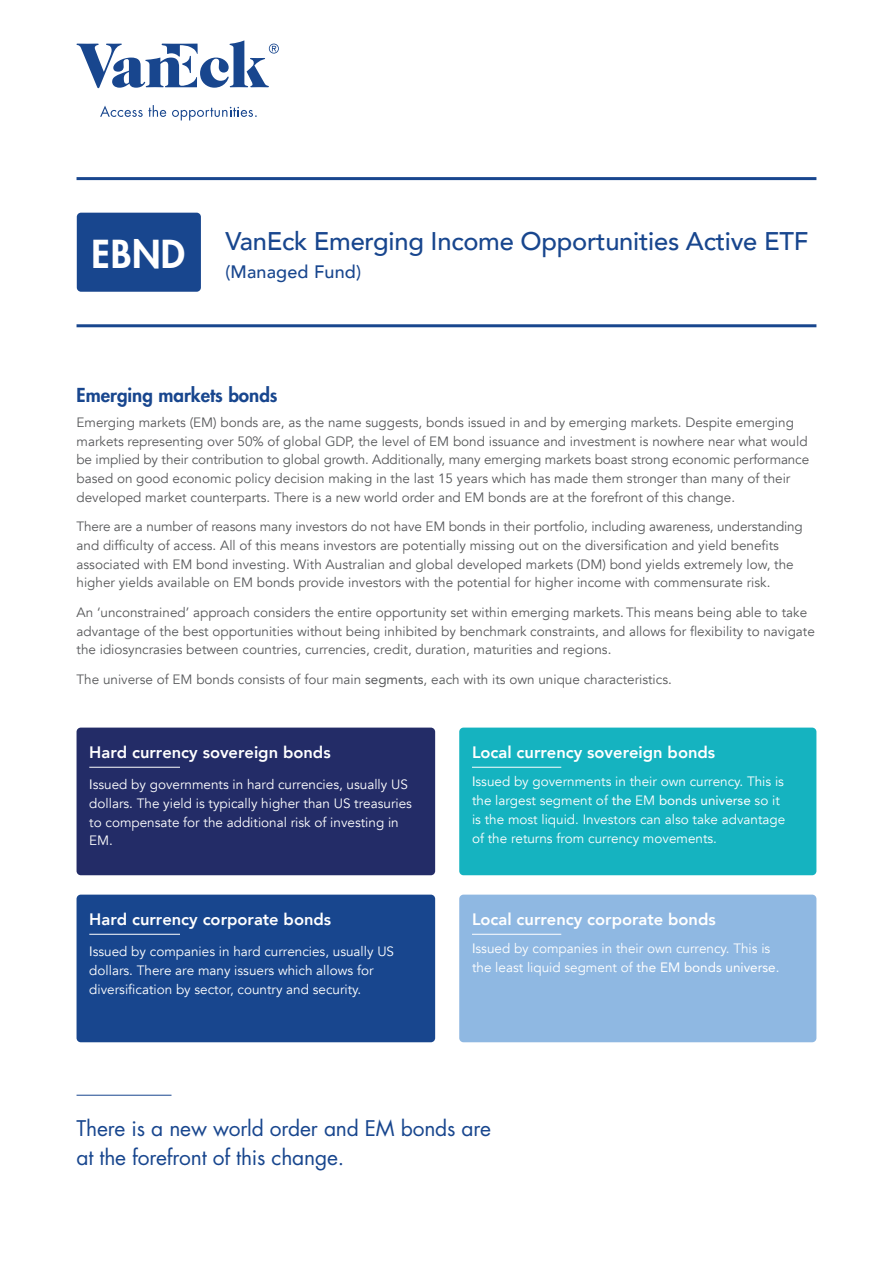
<style>
.page{position:relative;width:893px;height:1263px;background:#fff}
.page>*{position:absolute;margin:0;border:0;box-sizing:border-box;transform-origin:0 0}
.t1{font:800 37.5px "Futura Std";color:#fff}
.t2{font:500 25.5px "Avenir";letter-spacing:-.01em;color:#18468e}
.Body_copy{font:21px/28.5px "Futura Std";letter-spacing:-.01em;color:#18468e}
.Body_copy-2{font:800 18.75px "Futura Std";color:#18468e}
.t3{font:500 18px "Avenir";letter-spacing:.01em;color:#18468e}
.Body_copy-3{font:800 16.5px "Avenir";color:#fff}
.Body_copy-4{font:13.5px/18.8px "Avenir";color:#58595b}
.Body_copy-5{font:13.5px/18.8px "Avenir";color:#fff}
.s1{font-family:"Avenir LT Std"}
</style>
<div class="page">
<svg style="left:77px;top:40px;width:202px;height:48px"></svg>
<svg style="left:100px;top:105px;width:66px;height:12px"></svg>
<svg style="left:172px;top:107px;width:85px;height:13px"></svg>
<div style="left:77px;top:213px;width:124px;height:79px;background:#18468e;border-radius:4px"></div>
<hr style="left:77px;top:177px;width:739px;height:3px;background:#18468e">
<hr style="left:77px;top:324px;width:739px;height:3px;background:#18468e">
<div style="left:77px;top:728px;width:358px;height:147px;background:#232c67;border-radius:4px"></div>
<hr style="left:89px;top:767px;width:91px;height:1px;background:#fff">
<div style="left:77px;top:895px;width:358px;height:147px;background:#18468e;border-radius:4px"></div>
<hr style="left:89px;top:934px;width:91px;height:1px;background:#fff">
<div style="left:459px;top:728px;width:357px;height:147px;background:#15b3c0;border-radius:4px"></div>
<hr style="left:472px;top:767px;width:89px;height:1px;background:#fff">
<div style="left:459px;top:895px;width:357px;height:147px;background:#8fb8e2;border-radius:4px"></div>
<hr style="left:472px;top:934px;width:89px;height:1px;background:#fff">
<hr style="left:77px;top:1095px;width:94px;height:1px;background:#18468e">
<p class="t1" style="left:91px;top:230px;width:95px">EBND</p>
<p class="t2" style="left:225px;top:219px;width:584px">VanEck Emerging Income Opportunities Active ETF</p>
<p class="t3" style="left:225px;top:256px;width:137px">(Managed Fund)</p>
<p class="Body_copy-2" style="left:77px;top:383px;width:203px">Emerging markets bonds</p>
<p class="Body_copy-4" style="left:77px;top:413px;width:734px">Emerging markets (EM) bonds are, as the name suggests, bonds issued in and by emerging markets. Despite emerging markets representing over 50% of global GDP, the level of EM bond issuance and investment is nowhere near what would be implied by their contribution to global growth. Additionally, many emerging markets boast strong economic performance based on good economic policy decision making in the last 15 years which has made them stronger than many of their developed market counterparts. There is a new world order and EM bonds are at the forefront of this change.</p>
<p class="Body_copy-4" style="left:77px;top:517px;width:728px">There are a number of reasons many investors do not have EM bonds in their portfolio, including awareness, understanding and difficulty of access. All of this means investors are potentially missing out on the diversification and yield benefits associated with EM bond investing. With Australian and global developed markets (DM) bond yields extremely low, the higher yields available on EM bonds provide investors with the potential for higher income with commensurate risk.</p>
<p class="Body_copy-4" style="left:77px;top:603px;width:740px">An ‘unconstrained’ approach considers the entire opportunity set within emerging markets. This means being able to take advantage of the best opportunities without being inhibited by benchmark constraints, and allows for flexibility to navigate the idiosyncrasies between countries, currencies, credit, duration, maturities and regions.</p>
<p class="Body_copy-4" style="left:77px;top:670px;width:597px">The universe of EM bonds consists of four main <span class="s1">segments</span>, each with its own unique characteristics.</p>
<p class="Body_copy-3" style="left:89px;top:740px;width:243px">Hard currency sovereign bonds</p>
<p class="Body_copy-5" style="left:89px;top:775px;width:324px"><span class="s1">I</span>ssued by governments in hard currencies, usually US dollars. The yield is typically higher than US treasuries to compensate for the additional risk of investing in EM.</p>
<p class="Body_copy-3" style="left:89px;top:907px;width:243px">Hard currency corporate bonds</p>
<p class="Body_copy-5" style="left:89px;top:942px;width:306px"><span class="s1">I</span>ssued by companies in hard currencies, usually US dollars. There are many issuers which allows for diversification by sector, country and security.</p>
<p class="Body_copy-3" style="left:472px;top:740px;width:245px">Local currency sovereign bonds</p>
<p class="Body_copy-5" style="left:472px;top:773px;width:315px"><span class="s1">I</span>ssued by governments in their own currency. This is the largest segment of <span class="s1">the</span> EM <span class="s1">bonds universe</span> so it is the most liquid. Investors can also take advantage of the returns from currency movements.</p>
<p class="Body_copy-3" style="left:472px;top:907px;width:245px">Local currency corporate bonds</p>
<p class="Body_copy-5" style="left:472px;top:940px;width:309px"><span class="s1">I</span>ssued by companies in their own currency. This is the least liquid segment of <span class="s1">the EM bonds universe</span>.</p>
<p class="Body_copy" style="left:77px;top:1114px;width:416px">There is a new world order and EM bonds are at the forefront of this change.</p>
</div>
